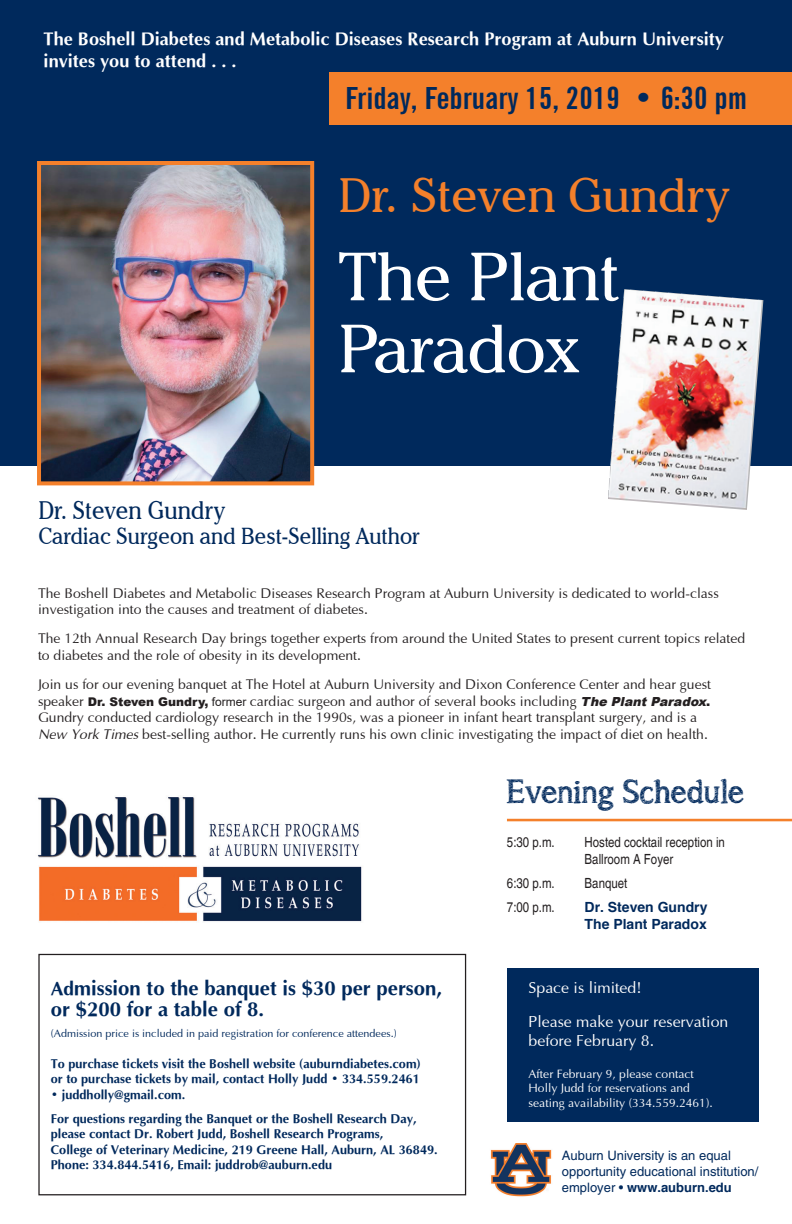
<style>
.page{position:relative;width:792px;height:1224px;background:#fff}
.page>*{position:absolute;margin:0;border:0;box-sizing:border-box;transform-origin:0 0}
.t1{font:67.3px/72px "Cheltenham IT Cby BT";letter-spacing:-.01em;color:#fff}
.t2{font:48px "Cheltenham IT Cby BT";color:#f4802b}
.t3{font:33px "asongforjennifer";color:#00295c}
.t4{font:700 extra-condensed 30.6px "News Gothic BT";color:#00295c;scale:1.11 1}
.t5{font:25.3px "Cheltenham IT Cby BT";color:#00295c;scale:.91 1}
.t6{font:23.1px "Cheltenham IT Cby BT";color:#00295c;scale:.91 1}
.t7{font:700 20.4px/21.6px "Optimum";color:#00295c}
.t8{font:700 18.2px/21.8px "Optimum";color:#fff}
.t9{font:15.9px/33.4px "Optimum";color:#fff}
.t10{font:14px/16.8px "Optimum";color:#231f20}
.t11{font:condensed 14px/16.8px "Helvetica";color:#231f20}
.t12{font:700 14px/16.8px "Helvetica";color:#00295c}
.t13{font:13px/15.6px "Helvetica";color:#00295c}
.t14{font:700 12.7px/15.3px "Optimum";color:#00295c}
.t15{font:12.1px/14.5px "Optimum";color:#fff}
.t16{font:10.8px "Optimum";color:#00295c}
.s1{font-family:"Arial";font-weight:900;font-size:12px}
.s2{font-family:"Arial";font-size:12px}
.s3{font-family:"Arial";font-weight:900;font-style:italic;font-size:12.5px}
.s4{font-family:"Arial";font-weight:900;font-size:12.5px}
.s5{font-style:italic}
.s6{font-size:19.1px}
.s7{font-weight:700}
</style>
<div class="page">
<div style="left:0;top:0;width:792px;height:466px;background:#00295c"></div>
<div style="left:38px;top:954px;width:428px;height:241px;border:1px solid #231f20"></div>
<div style="left:330px;top:73px;width:462px;height:52px;background:#f4802b"></div>
<img style="left:42px;top:166px;width:267px;height:314px">
<div style="left:37px;top:161px;width:277px;height:324px;border:4px solid #f4802b"></div>
<img style="left:490px;top:1144px;width:62px;height:53px">
<img style="left:37px;top:797px;width:325px;height:125px">
<hr style="left:507px;top:819px;width:285px;height:2px;background:#f4802b">
<div style="left:507px;top:968px;width:251px;height:154px;background:#00295c"></div>
<img style="left:608px;top:289px;width:155px;height:221px">
<h3 class="t8" style="left:44px;top:28px;width:682px">The Boshell Diabetes and Metabolic Diseases Research Program at Auburn University invites you to attend . . .</h3>
<h3 class="t4" style="left:345px;top:79px;width:364px">Friday, February 15, 2019 • 6:30 pm</h3>
<h2 class="t2" style="left:338px;top:165px;width:392px">Dr. Steven Gundry</h2>
<h1 class="t1" style="left:338px;top:239px;width:283px">The Plant<br>Paradox</h1>
<h3 class="t5" style="left:38px;top:494px;width:207px">Dr. Steven Gundry</h3>
<h3 class="t6" style="left:38px;top:521px;width:420px">Cardiac Surgeon and Best-Selling Author</h3>
<p class="t10" style="left:38px;top:585px;width:682px">The Boshell Diabetes and Metabolic Diseases Research Program at Auburn University is dedicated to world-class investigation into the causes and treatment of diabetes.</p>
<p class="t10" style="left:38px;top:630px;width:709px">The 12th Annual Research Day brings together experts from around the United States to present current topics related to diabetes and the role of obesity in its development.</p>
<p class="t10" style="left:38px;top:676px;width:675px">Join us for our evening banquet at The Hotel at Auburn University and Dixon Conference Center and hear guest speaker <span class="s1">Dr. Steven Gundry,</span> <span class="s2">former</span> cardiac surgeon and author of several books including <span class="s3">The PlantParadox</span><span class="s4">.<br></span>Gundry conducted cardiology research in the 1990s, was a pioneer in infant heart transplant surgery, and is a <span class="s5">New York Times</span> best-selling author. He currently runs his own clinic investigating the impact of diet on health.</p>
<h3 class="t7" style="left:51px;top:977px;width:393px"><span class="s6">Ad</span>mission to the banquet is $30 per person, or $200 for a table of 8.</h3>
<p class="t16" style="left:51px;top:1027px;width:347px">(Admission price is included in paid registration for conference attendees.)</p>
<p class="t14" style="left:51px;top:1056px;width:372px">To purchase tickets visit the Boshell website (auburndiabetes.com) or to purchase tickets by mail, contact Holly Judd • 334.559.2461</p>
<p class="t14" style="left:51px;top:1082px;width:367px;line-height:24.4px">• juddholly@gmail.com.<br>For questions regarding the Banquet or the Boshell Research Day,</p>
<p class="t14" style="left:51px;top:1126px;width:388px">please contact Dr. Robert Judd, Boshell Research Programs,<br>College of Veterinary Medicine, 219 Greene Hall, Auburn, AL 36849.<br>Phone: 334.844.5416, Email: juddrob@auburn.edu</p>
<h3 class="t3" style="left:507px;top:772px;width:239px">Evening Schedule</h3>
<p class="t11" style="left:507px;top:833px;width:49px">5:30 p.m.</p>
<p class="t11" style="left:585px;top:833px;width:142px">Hosted cocktail reception in<br>Ballroom A Foyer</p>
<p class="t11" style="left:507px;top:874px;width:49px">6:30 p.m.</p>
<p class="t11" style="left:585px;top:874px;width:44px">Banquet</p>
<p class="t11" style="left:507px;top:898px;width:49px">7:00 p.m.</p>
<p class="t12" style="left:585px;top:899px;width:124px">Dr. Steven Gundry<br>The Plant Paradox</p>
<p class="t9" style="left:529px;top:971px;width:201px">Space is limited!<br>Please make your reservation</p>
<p class="t9" style="left:529px;top:1024px;width:127px">before February 8.</p>
<p class="t15" style="left:529px;top:1066px;width:186px">After February 9, please contact<br>Holly Judd for reservations and seating availability (334.559.2461).</p>
<p class="t13" style="left:562px;top:1148px;width:198px">Auburn University is an equal opportunity educational institution/ employer • <span class="s7">www.auburn.edu</span></p>
</div>
